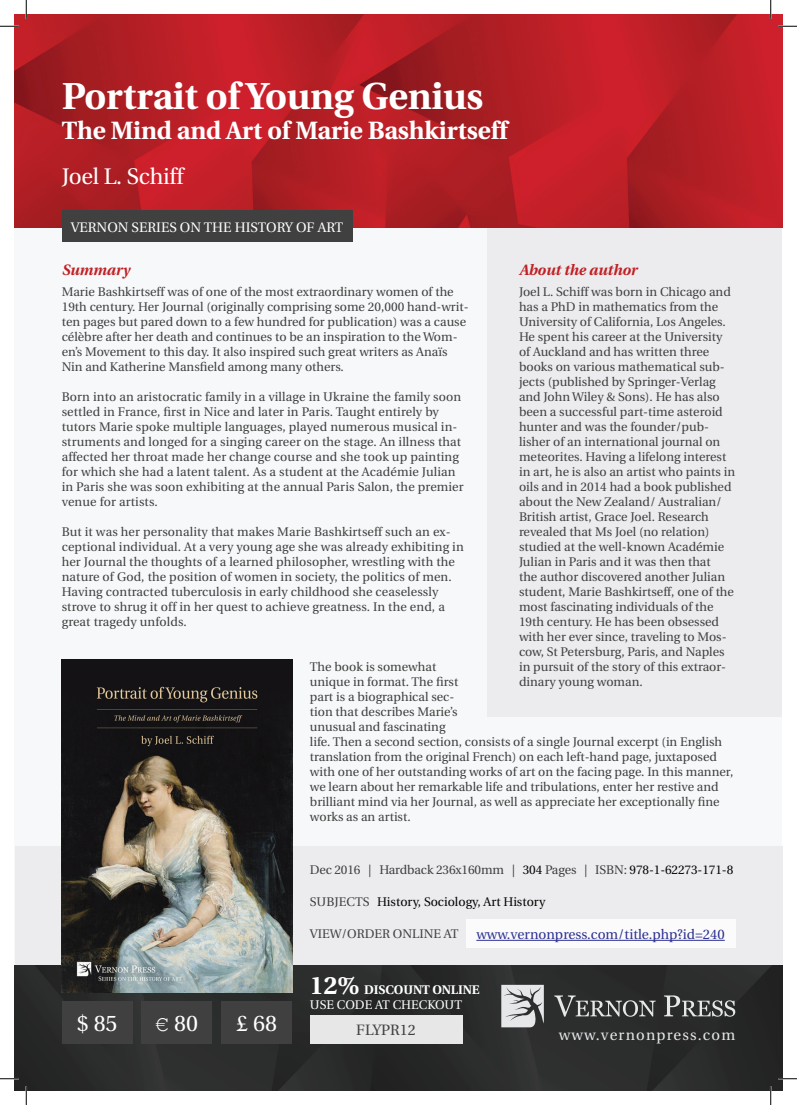
<style>
.page{position:relative;width:797px;height:1105px;background:#fff}
.page>*{position:absolute;margin:0;border:0;box-sizing:border-box;transform-origin:0 0}
.t1{font:700 37.5px "Utopia";letter-spacing:-.005em;color:#fff}
.t2{font:700 25px "Utopia";letter-spacing:-.005em;color:#fff}
.t3{font:22.5px "Utopia";letter-spacing:-.01em;color:#fff}
.t4{font:italic 700 15px "Utopia";color:#c02025}
.t5{font:15px "Utopia";letter-spacing:.08em;color:#e6e7e9}
.t6{font:15px "Utopia";color:#404040}
.t7{font:13.75px "Utopia";color:#2e3092}
.t8{font:13.75px "Utopia";color:#fff}
.t9{font:12.5px/15px "Utopia";color:#404040}
.t10{font:12.5px/15px "Utopia";color:#fff}
.t11{font:12.5px "Utopia";color:#040503}
.s1{color:#040503}
.s2{font-weight:700;font-size:25px}
.s3{font-weight:700}
.s4{font-family:"Courier New"}
</style>
<div class="page">
<div style="left:15px;top:15px;width:767px;height:1075px;background:#f7f8f9"></div>
<div style="left:488px;top:218px;width:294px;height:21px;background:#ececee"></div>
<img style="left:15px;top:15px;width:767px;height:213px">
<img style="left:15px;top:965px;width:767px;height:125px">
<svg style="left:554px;top:995px;width:101px;height:22px;background:#575858"></svg>
<svg style="left:664px;top:995px;width:71px;height:22px;background:#5f6060"></svg>
<svg style="left:501px;top:985px;width:43px;height:42px;background:#bcbdbe"></svg>
<div style="left:15px;top:847px;width:767px;height:118px;background:#ececee"></div>
<div style="left:62px;top:1001px;width:71px;height:42px;background:#404040"></div>
<div style="left:141px;top:1001px;width:71px;height:42px;background:#404040"></div>
<div style="left:221px;top:1001px;width:71px;height:42px;background:#404040"></div>
<div style="left:310px;top:1015px;width:152px;height:28px;background:#e6e7e6"></div>
<div style="left:488px;top:235px;width:294px;height:481px;background:#ececee"></div>
<div style="left:466px;top:919px;width:269px;height:29px;background:#fbfbfc"></div>
<hr style="left:476px;top:940px;width:248px;height:1px;background:#2e3092">
<div style="left:62px;top:211px;width:290px;height:31px;background:#404040"></div>
<img style="left:62px;top:659px;width:230px;height:333px">
<svg style="left:0;top:25px;width:19px;height:2px"></svg>
<svg style="left:778px;top:25px;width:19px;height:2px"></svg>
<svg style="left:0;top:1078px;width:19px;height:1px"></svg>
<svg style="left:778px;top:1078px;width:19px;height:1px"></svg>
<svg style="left:25px;top:0;width:2px;height:19px"></svg>
<svg style="left:25px;top:1086px;width:2px;height:19px"></svg>
<svg style="left:770px;top:0;width:1px;height:19px"></svg>
<svg style="left:770px;top:1086px;width:1px;height:19px"></svg>
<h1 class="t1" style="left:62px;top:75px;width:423px">Portrait of Young Genius</h1>
<h2 class="t2" style="left:62px;top:116px;width:447px">The Mind and Art of Marie Bashkirtseff</h2>
<h3 class="t3" style="left:62px;top:164px;width:123px">Joel L. Schiff</h3>
<p class="t8" style="left:71px;top:220px;width:274px">VERNON SERIES ON THE HISTORY OF ART</p>
<p class="t4" style="left:62px;top:261px;width:70px">Summary</p>
<p class="t4" style="left:519px;top:261px;width:120px">About the author</p>
<p class="t9" style="left:62px;top:284px;width:408px">Marie Bashkirtseff was of one of the most extraordinary women of the 19th century. Her Journal (originally comprising some 20,000 hand-writ&shy;ten pages but pared down to a few hundred for publication) was a cause célèbre after her death and continues to be an inspiration to the Wom&shy;en’s Movement to this day. It also inspired such great writers as Anaïs Nin and Katherine Mansfield among many others.</p>
<p class="t9" style="left:62px;top:389px;width:403px">Born into an aristocratic family in a village in Ukraine the family soon settled in France, first in Nice and later in Paris. Taught entirely by tutors Marie spoke multiple languages, played numerous musical in&shy;struments and longed for a singing career on the stage. An illness that affected her throat made her change course and she took up painting for which she had a latent talent. As a student at the Académie Julian in Paris she was soon exhibiting at the annual Paris Salon, the premier venue for artists.</p>
<p class="t9" style="left:62px;top:524px;width:403px">But it was her personality that makes Marie Bashkirtseff such an ex&shy;ceptional individual. At a very young age she was already exhibiting in her Journal the thoughts of a learned philosopher, wrestling with the nature of God, the position of women in society, the politics of men.<br>Having contracted tuberculosis in early childhood she ceaselessly strove to shrug it off in her quest to achieve greatness. In the end, a great tragedy unfolds.</p>
<p class="t9" style="left:310px;top:659px;width:425px">The book is somewhat<br>unique in format. The first<br>part is a biographical sec-<br>tion that describes Marie’s<br>unusual and fascinating<br>life. Then a second section, consists of a single Journal excerpt (in English translation from the original French) on each left-hand page, juxtaposed with one of her outstanding works of art on the facing page. In this manner, we learn about her remarkable life and tribulations, enter her restive and brilliant mind via her Journal, as well as appreciate her exceptionally fine works as an artist.</p>
<p class="t9" style="left:519px;top:284px;width:218px">Joel L. Schiff was born in Chicago and has a PhD in mathematics from the University of California, Los Angeles.<br>He spent his career at the University of Auckland and has written three books on various mathematical sub&shy;jects (published by Springer-Verlag and John Wiley &amp; Sons). He has also been a successful part-time asteroid hunter and was the founder/pub&shy;lisher of an international journal on meteorites. Having a lifelong interest in art, he is also an artist who paints in oils and in 2014 had a book published about the New Zealand/ Australian/ British artist, Grace Joel. Research revealed that Ms Joel (no relation) studied at the well-known Académie Julian in Paris and it was then that<br>the author discovered another Julian student, Marie Bashkirtseff, one of the most fascinating individuals of the 19th century. He has been obsessed with her ever since, traveling to Mos&shy;cow, St Petersburg, Paris, and Naples in pursuit of the story of this extraor&shy;dinary young woman.</p>
<p class="t9" style="left:310px;top:863px;width:425px">Dec 2016 | Hardback 236x160mm | <span class="s1">304</span> Pages | ISBN: <span class="s1">978-1-62273-171-8</span></p>
<p class="t11" style="left:377px;top:895px;width:170px">History, Sociology, Art History</p>
<p class="t9" style="left:310px;top:895px;width:61px">SUBJECTS</p>
<p class="t7" style="left:476px;top:927px;width:250px">www.vernonpress.com/title.php?id=240</p>
<p class="t9" style="left:310px;top:927px;width:150px">VIEW/ORDER ONLINE AT</p>
<p class="t10" style="left:310px;top:983px;width:171px"><span class="s2">12%</span> <span class="s3">DISCOUNT ONLINE<br></span>USE CODE AT CHECKOUT</p>
<h3 class="t3" style="left:77px;top:1011px;width:42px">$ 85</h3>
<h3 class="t3" style="left:156px;top:1011px;width:44px"><span class="s4">€</span> 80</h3>
<h3 class="t3" style="left:236px;top:1011px;width:42px">£ 68</h3>
<p class="t6" style="left:356px;top:1022px;width:61px">FLYPR12</p>
<p class="t5" style="left:559px;top:1026px;width:178px">www.vernonpress.com</p>
</div>
